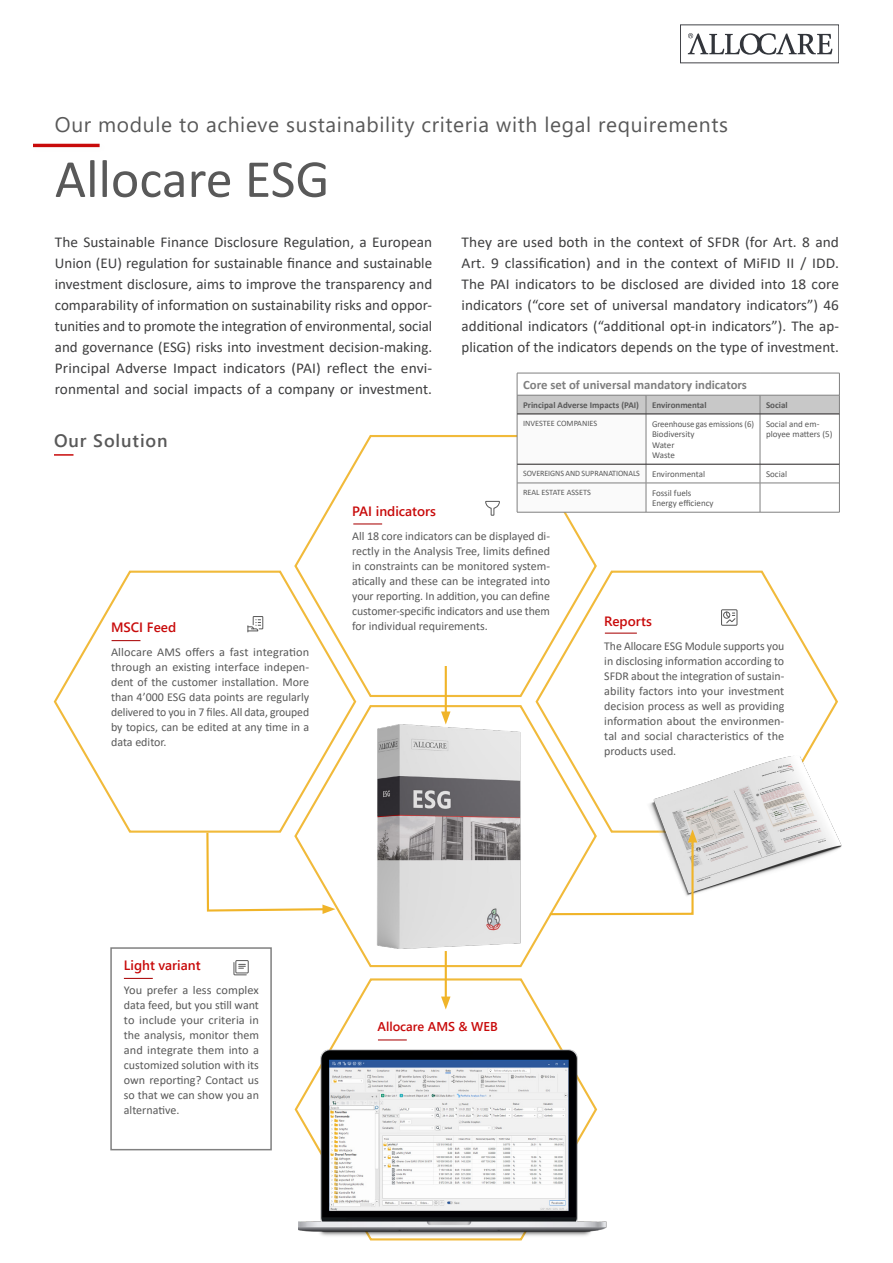
<style>
.page{position:relative;width:893px;height:1263px;background:#fff}
.page>*{position:absolute;margin:0;border:0;box-sizing:border-box;transform-origin:0 0}
.head1{font:54px "Calibri";color:#595959}
.h1_subhead{font:21px "Segoe UI";letter-spacing:.03em;color:#595959}
.head2{font:600 18px "Segoe UI";letter-spacing:.05em;color:#595959}
.body{font:15px/21px "Calibri";color:#3e3e3f;text-align:justify}
.titel_angebot{font:600 13.5px "Segoe UI";color:#c80a0a}
.body-2{font:700 12.75px "Calibri";color:#808080}
.titel_angebot-2{font:600 12.75px "Segoe UI";color:#c80a0a}
.body_8pt{font:12px/15px "Calibri";color:#595959;text-align:justify}
.body_8pt-2{font:9px/10.5px "Calibri";color:#595959}
.body_8pt-3{font:700 9px "Calibri";color:#595959}
.body_8pt-4{font:8.25px "Calibri";letter-spacing:-.01em;color:#595959}
</style>
<div class="page">
<div style="left:32px;top:143px;width:73px;height:9px;background:#dcdcdc;opacity:.08"></div>
<hr style="left:33px;top:144px;width:67px;height:3px;background:#c80a0a">
<hr style="left:54px;top:454px;width:20px;height:2px;background:#c80a0a">
<svg style="left:688px;top:33px;width:144px;height:22px"></svg>
<svg style="left:294px;top:433px;width:303px;height:265px"></svg>
<svg style="left:534px;top:569px;width:304px;height:260px"></svg>
<svg style="left:53px;top:569px;width:305px;height:264px"></svg>
<svg style="left:293px;top:703px;width:305px;height:231px"></svg>
<svg style="left:294px;top:977px;width:268px;height:264px"></svg>
<svg style="left:353px;top:523px;width:29px;height:1px"></svg>
<svg style="left:112px;top:640px;width:28px;height:1px"></svg>
<hr style="left:605px;top:633px;width:32px;height:1px;background:#aa0809">
<svg style="left:378px;top:1039px;width:29px;height:1px"></svg>
<img style="left:628px;top:744px;width:214px;height:149px">
<img style="left:299px;top:1048px;width:308px;height:191px">
<svg style="left:205px;top:830px;width:130px;height:84px"></svg>
<svg style="left:548px;top:829px;width:149px;height:87px"></svg>
<hr style="left:445px;top:666px;width:2px;height:49px;background:#f0b429">
<hr style="left:445px;top:951px;width:2px;height:49px;background:#f0b429">
<svg style="left:441px;top:996px;width:9px;height:13px"></svg>
<svg style="left:247px;top:616px;width:16px;height:16px"></svg>
<div style="left:110px;top:947px;width:162px;height:203px;border:2px solid #808080"></div>
<svg style="left:124px;top:978px;width:29px;height:1px"></svg>
<div style="left:235px;top:960px;width:14px;height:13px;border:1px solid #595959"></div>
<svg style="left:233px;top:961px;width:14px;height:14px"></svg>
<img style="left:351px;top:707px;width:197px;height:262px">
<svg style="left:485px;top:501px;width:15px;height:15px"></svg>
<hr style="left:517px;top:512px;width:129px;height:1px;background:#808080">
<hr style="left:646px;top:512px;width:114px;height:1px;background:#808080">
<hr style="left:760px;top:512px;width:79px;height:1px;background:#808080">
<svg style="left:517px;top:373px;width:323px;height:139px"></svg>
<hr style="left:517px;top:414px;width:129px;height:1px;background:#231f20">
<hr style="left:646px;top:414px;width:114px;height:1px;background:#231f20">
<hr style="left:760px;top:414px;width:79px;height:1px;background:#231f20">
<hr style="left:517px;top:464px;width:129px;height:1px;background:#231f20">
<hr style="left:646px;top:464px;width:114px;height:1px;background:#231f20">
<hr style="left:760px;top:464px;width:79px;height:1px;background:#231f20">
<div style="left:721px;top:609px;width:16px;height:17px;border:1px solid #595959"></div>
<div style="left:723px;top:611px;width:7px;height:8px;border:1px solid #595959;border-radius:50%"></div>
<svg style="left:725px;top:611px;width:11px;height:13px"></svg>
<p class="h1_subhead" style="left:55px;top:105px;width:675px">Our module to achieve sustainability criteria with legal requirements</p>
<p class="head1" style="left:55px;top:141px;width:276px">Allocare ESG</p>
<p class="body" style="left:55px;top:231px;width:379px">The Sustainable Finance Disclosure Regulation, a European Union (EU) regulation for sustainable finance and sustainable investment disclosure, aims to improve the transparency and comparability of information on sustainability risks and oppor&shy;tunities and to promote the integration of environmental, social and governance (ESG) risks into investment decision-making.</p>
<p class="body" style="left:55px;top:357px;width:379px">Principal Adverse Impact indicators (PAI) reflect the envi&shy;ronmental and social impacts of a company or investment.</p>
<p class="head2" style="left:54px;top:423px;width:115px">Our Solution</p>
<p class="body" style="left:462px;top:231px;width:379px">They are used both in the context of SFDR (for Art. 8 and<br>Art. 9 classification) and in the context of MiFID II / IDD.</p>
<p class="body" style="left:462px;top:273px;width:379px">The PAI indicators to be disclosed are divided into 18 core indicators (“core set of universal mandatory indicators”) 46 additional indicators (“additional opt-in indicators”). The ap&shy;plication of the indicators depends on the type of investment.</p>
<p class="body-2" style="left:523px;top:375px;width:225px">Core set of universal mandatory indicators</p>
<p class="body_8pt-3" style="left:523px;top:399px;width:117px">Principal Adverse Impacts (PAI)</p>
<p class="body_8pt-3" style="left:652px;top:399px;width:56px">Environmental</p>
<p class="body_8pt-3" style="left:766px;top:399px;width:23px">Social</p>
<p class="body_8pt-4" style="left:523px;top:418px;width:76px">INVESTEE COMPANIES</p>
<p class="body_8pt-2" style="left:652px;top:418px;width:104px">Greenhouse gas emissions (6)</p>
<p class="body_8pt-2" style="left:652px;top:429px;width:44px">Biodiversity</p>
<p class="body_8pt-2" style="left:652px;top:439px;width:24px">Water</p>
<p class="body_8pt-2" style="left:652px;top:450px;width:24px">Waste</p>
<p class="body_8pt-2" style="left:766px;top:418px;width:68px">Social and em&shy;ployee matters (5)</p>
<p class="body_8pt-4" style="left:523px;top:468px;width:118px">SOVEREIGNS AND SUPRANATIONALS</p>
<p class="body_8pt-2" style="left:652px;top:468px;width:55px">Environmental</p>
<p class="body_8pt-2" style="left:766px;top:468px;width:23px">Social</p>
<p class="body_8pt-4" style="left:523px;top:487px;width:69px">REAL ESTATE ASSETS</p>
<p class="body_8pt-2" style="left:652px;top:487px;width:41px">Fossil fuels</p>
<p class="body_8pt-2" style="left:652px;top:498px;width:63px">Energy efficiency</p>
<p class="titel_angebot" style="left:352px;top:498px;width:85px">PAI indicators</p>
<p class="body_8pt" style="left:352px;top:528px;width:199px">All 18 core indicators can be displayed di&shy;rectly in the Analysis Tree, limits defined in constraints can be monitored system&shy;atically and these can be integrated into your reporting. In addition, you can define customer-specific indicators and use them</p>
<p class="titel_angebot" style="left:604px;top:609px;width:49px">Reports</p>
<p class="body_8pt" style="left:604px;top:638px;width:182px">The Allocare ESG Module supports you in disclosing information according to SFDR about the integration of sustain&shy;ability factors into your investment decision process as well as providing information about the environmen&shy;tal and social characteristics of the products used.</p>
<p class="titel_angebot" style="left:111px;top:614px;width:67px">MSCI Feed</p>
<p class="body_8pt" style="left:352px;top:618px;width:137px">for individual requirements.</p>
<p class="body_8pt" style="left:111px;top:644px;width:200px">Allocare AMS offers a fast integration through an existing interface indepen&shy;dent of the customer installation. More than 4’000 ESG data points are regularly delivered to you in 7 files. All data, grouped by topics, can be edited at any time in a data editor.</p>
<p class="titel_angebot" style="left:124px;top:952px;width:78px">Light variant</p>
<p class="body_8pt" style="left:124px;top:982px;width:137px">You prefer a less complex data feed, but you still want to include your criteria in the analysis, monitor them and integrate them into a customized solution with its own reporting? Contact us so that we can show you an alternative.</p>
<p class="titel_angebot-2" style="left:377px;top:1015px;width:122px">Allocare AMS &amp; WEB</p>
</div>
